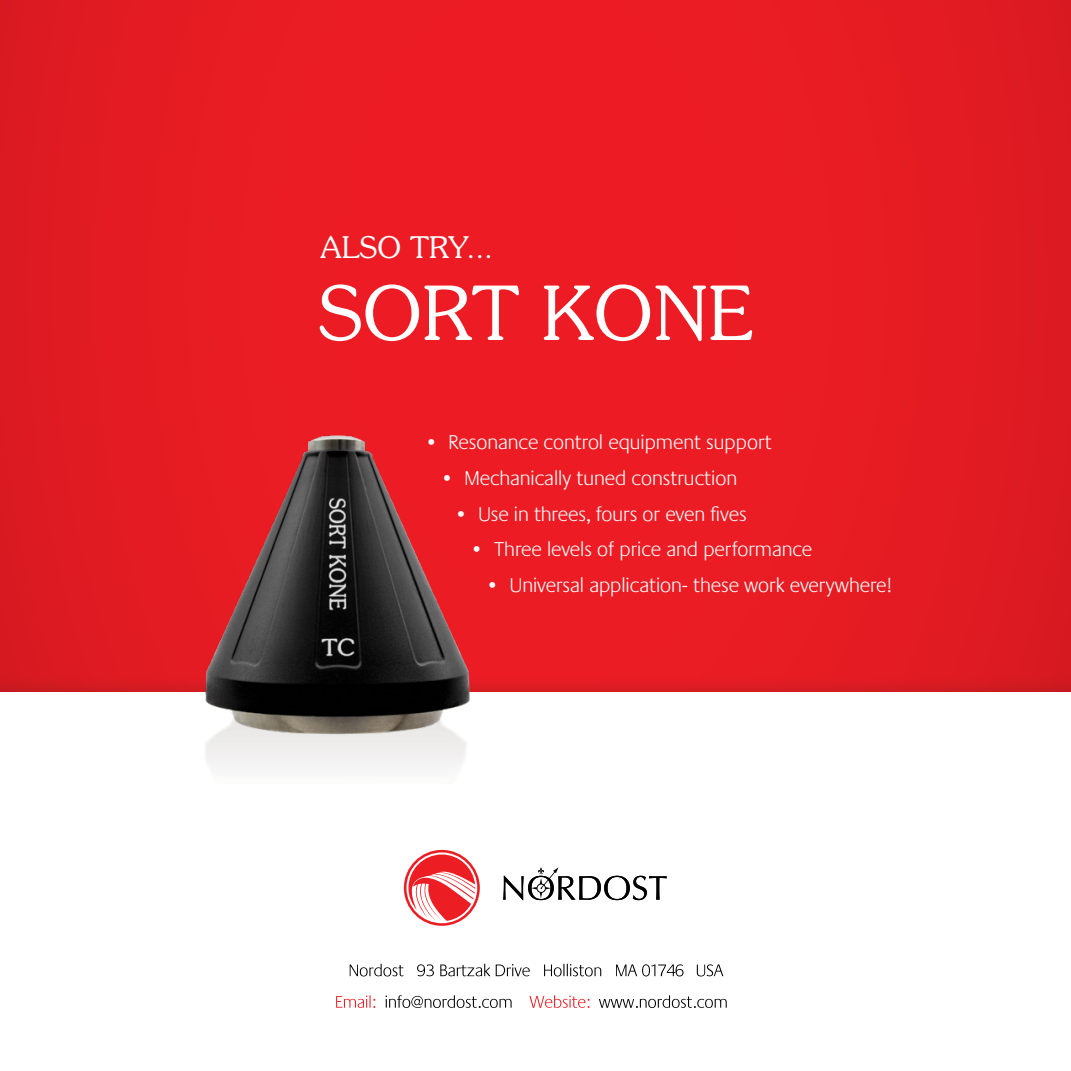
<style>
.page{position:relative;width:1071px;height:1071px;background:#fff}
.page>*{position:absolute;margin:0;border:0;box-sizing:border-box;transform-origin:0 0}
.t1{font:300 74.38px "Souvenir Std";color:#fff}
.t2{font:300 29.75px "Souvenir Std";color:#fff}
.t3{font:300 20.82px "Praxis";color:#fff}
</style>
<div class="page">
<img style="left:0;top:0;width:1071px;height:691px">
<svg style="left:350px;top:964px;width:54px;height:12px"></svg>
<svg style="left:417px;top:964px;width:17px;height:12px"></svg>
<svg style="left:440px;top:964px;width:50px;height:12px"></svg>
<svg style="left:496px;top:964px;width:34px;height:12px"></svg>
<svg style="left:544px;top:964px;width:57px;height:12px"></svg>
<svg style="left:616px;top:964px;width:68px;height:12px"></svg>
<svg style="left:697px;top:964px;width:26px;height:12px"></svg>
<img style="left:144px;top:365px;width:392px;height:388px">
<svg style="left:336px;top:995px;width:39px;height:13px"></svg>
<svg style="left:386px;top:995px;width:126px;height:13px"></svg>
<svg style="left:530px;top:995px;width:60px;height:13px"></svg>
<svg style="left:599px;top:995px;width:128px;height:13px"></svg>
<svg style="left:404px;top:850px;width:76px;height:76px"></svg>
<svg style="left:503px;top:867px;width:164px;height:33px"></svg>
<p class="t2" style="left:320px;top:229px;width:174px">ALSO TRY...</p>
<p class="t1" style="left:318px;top:269px;width:436px">SORT KONE</p>
<p class="t3" style="left:424px;top:432px;width:349px">• Resonance control equipment support</p>
<p class="t3" style="left:440px;top:467px;width:298px">• Mechanically tuned construction</p>
<p class="t3" style="left:454px;top:503px;width:294px">• Use in threes, fours or even fives</p>
<p class="t3" style="left:470px;top:539px;width:344px">• Three levels of price and performance</p>
<p class="t3" style="left:486px;top:574px;width:407px">• Universal application- these work everywhere!</p>
</div>
